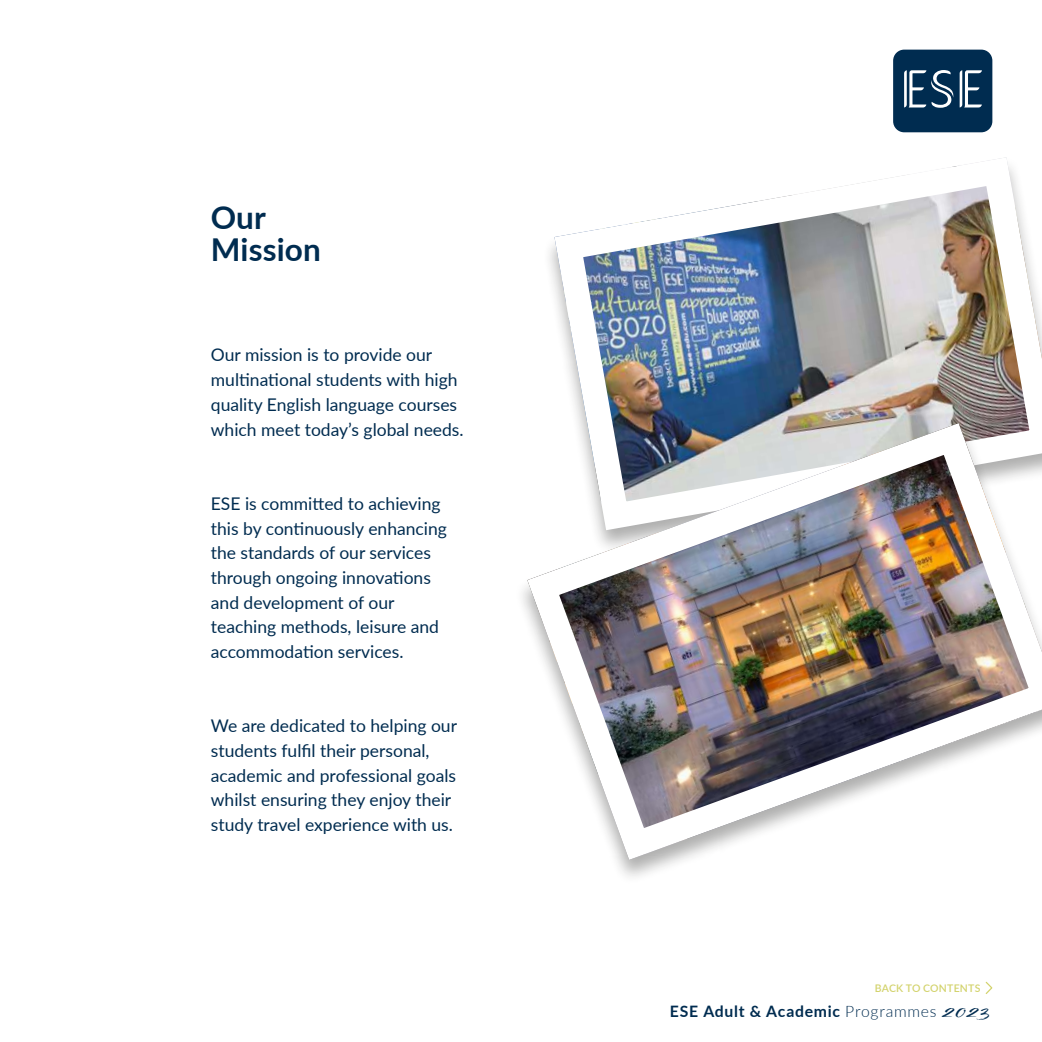
<style>
.page{position:relative;width:1042px;height:1042px;background:#fff}
.page>*{position:absolute;margin:0;border:0;box-sizing:border-box;transform-origin:0 0}
.t1{font:700 31.5px/31.5px "Lato";letter-spacing:.005em;color:#002c50}
.t2{font:17.5px/24.7px "Lato";color:#002c50}
.t3{font:700 15.75px "Lato";letter-spacing:.05em;color:#002c50}
.t4{font:600 10.5px "Lato";letter-spacing:.02em;color:#d3d36d}
.s1{font-weight:300}
.s2{font-family:"Timberline";font-weight:400}
</style>
<div class="page">
<img style="left:549px;top:157px;width:493px;height:250px">
<img style="left:522px;top:407px;width:520px;height:469px">
<div style="left:893px;top:50px;width:99px;height:82px;background:#002c50;border-radius:11px"></div>
<svg style="left:904px;top:70px;width:78px;height:38px"></svg>
<svg style="left:985px;top:981px;width:8px;height:13px"></svg>
<h1 class="t1" style="left:211px;top:200px;width:111px">Our<br>Mission</h1>
<p class="t2" style="left:211px;top:342px;width:254px">Our mission is to provide our multinational students with high quality English language courses which meet today’s global needs.</p>
<p class="t2" style="left:211px;top:490px;width:238px">ESE is committed to achieving this by continuously enhancing the standards of our services through ongoing innovations and development of our teaching methods, leisure and accommodation services.</p>
<p class="t2" style="left:211px;top:713px;width:248px">We are dedicated to helping our students fulfil their personal, academic and professional goals whilst ensuring they enjoy their study travel experience with us.</p>
<p class="t4" style="left:875px;top:981px;width:107px">BACK TO CONTENTS</p>
<p class="t3" style="left:670px;top:1000px;width:321px">ESE Adult &amp; Academic <span class="s1">Programmes</span> <span class="s2">2023</span></p>
</div>
